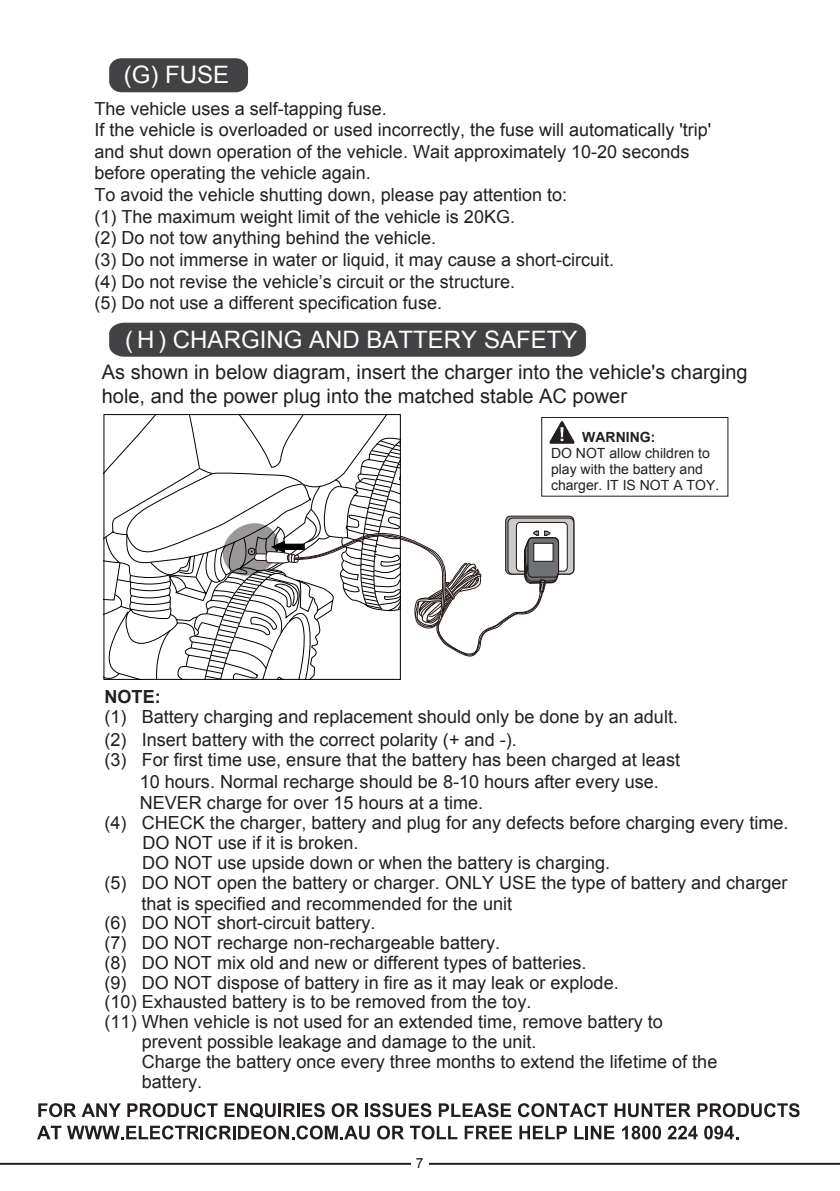
<style>
.page{position:relative;width:840px;height:1191px;background:#fff}
.page>*{position:absolute;margin:0;border:0;box-sizing:border-box;transform-origin:0 0}
.t1{font:24px "Arial";color:#fff}
.t2{font:20px/24px "Arial";color:#231f20}
.t3{font:18px/21.6px "Arial";color:#231f20}
.t4{font:700 18px "Arial";color:#231f20}
.t5{font:14px/16px "Arial";color:#231f20}
.t6{font:700 14px "Arial";color:#231f20}
</style>
<div class="page">
<div style="left:109px;top:58px;width:139px;height:34px;background:#424144;border-radius:12px"></div>
<div style="left:109px;top:323px;width:476px;height:34px;background:#424144"></div>
<hr style="left:0;top:1162px;width:839px;height:2px;background:#231f20">
<div style="left:411px;top:1155px;width:17px;height:17px;background:#fff"></div>
<img style="left:558px;top:421px;width:16px;height:23px">
<div style="left:541px;top:417px;width:187px;height:80px;border:1px solid #231f20"></div>
<svg style="left:507px;top:518px;width:66px;height:56px"></svg>
<svg style="left:516px;top:522px;width:51px;height:49px"></svg>
<svg style="left:104px;top:414px;width:454px;height:266px"></svg>
<svg style="left:38px;top:1103px;width:83px;height:14px"></svg>
<svg style="left:127px;top:1103px;width:90px;height:14px"></svg>
<svg style="left:224px;top:1103px;width:51px;height:15px"></svg>
<hr style="left:278px;top:1103px;width:3px;height:14px;background:#231f20">
<svg style="left:283px;top:1103px;width:41px;height:14px"></svg>
<svg style="left:331px;top:1103px;width:27px;height:14px"></svg>
<hr style="left:365px;top:1103px;width:3px;height:14px;background:#231f20">
<svg style="left:370px;top:1103px;width:61px;height:14px"></svg>
<svg style="left:438px;top:1103px;width:73px;height:14px"></svg>
<svg style="left:518px;top:1103px;width:89px;height:14px"></svg>
<svg style="left:614px;top:1103px;width:76px;height:14px"></svg>
<svg style="left:697px;top:1103px;width:102px;height:14px"></svg>
<svg style="left:37px;top:1125px;width:24px;height:14px"></svg>
<svg style="left:67px;top:1125px;width:132px;height:14px"></svg>
<hr style="left:200px;top:1125px;width:3px;height:14px;background:#231f20">
<svg style="left:205px;top:1125px;width:164px;height:14px"></svg>
<svg style="left:377px;top:1125px;width:80px;height:14px"></svg>
<svg style="left:464px;top:1125px;width:47px;height:14px"></svg>
<svg style="left:519px;top:1125px;width:47px;height:14px"></svg>
<svg style="left:574px;top:1125px;width:9px;height:14px"></svg>
<hr style="left:585px;top:1125px;width:3px;height:14px;background:#231f20">
<svg style="left:590px;top:1125px;width:24px;height:14px"></svg>
<svg style="left:622px;top:1125px;width:38px;height:14px"></svg>
<svg style="left:667px;top:1125px;width:30px;height:14px"></svg>
<svg style="left:704px;top:1125px;width:33px;height:14px"></svg>
<h1 class="t1" style="left:124px;top:59px;width:107px">(G) FUSE</h1>
<p class="t3" style="left:94px;top:98px;width:618px">The vehicle uses a self-tapping fuse.<br>If the vehicle is overloaded or used incorrectly, the fuse will automatically 'trip' and shut down operation of the vehicle. Wait approximately 10-20 seconds before operating the vehicle again.<br>To avoid the vehicle shutting down, please pay attention to:<br>(1) The maximum weight limit of the vehicle is 20KG.<br>(2) Do not tow anything behind the vehicle.<br>(3) Do not immerse in water or liquid, it may cause a short-circuit.<br>(4) Do not revise the vehicle’s circuit or the structure.<br>(5) Do not use a different specification fuse.</p>
<h1 class="t1" style="left:125px;top:324px;width:453px">( H ) CHARGING AND BATTERY SAFETY</h1>
<p class="t2" style="left:102px;top:360px;width:647px">As shown in below diagram, insert the charger into the vehicle's charging hole, and the power plug into the matched stable AC power</p>
<p class="t6" style="left:582px;top:428px;width:75px">WARNING:</p>
<p class="t5" style="left:550px;top:445px;width:170px">DO NOT allow children to play with the battery and charger. IT IS NOT A TOY.</p>
<p class="t4" style="left:104px;top:684px;width:58px">NOTE:</p>
<p class="t3" style="left:104px;top:704px;width:574px;line-height:23.4px">(1) Battery charging and replacement should only be done by an adult. (2) Insert battery with the correct polarity (+ and -).</p>
<p class="t3" style="left:140px;top:749px;width:541px;text-indent:-35px">(3) For first time use, ensure that the battery has been charged at least<br>10 hours. Normal recharge should be 8-10 hours after every use.<br>NEVER charge for over 15 hours at a time.</p>
<p class="t3" style="left:104px;top:812px;width:685px">(4) CHECK the charger, battery and plug for any defects before charging every time.</p>
<p class="t3" style="left:142px;top:832px;width:217px">DO NOT use if it is broken.</p>
<p class="t3" style="left:142px;top:852px;width:469px">DO NOT use upside down or when the battery is charging.</p>
<p class="t3" style="left:104px;top:871px;width:684px">(5) DO NOT open the battery or charger. ONLY USE the type of battery and charger</p>
<p class="t3" style="left:104px;top:895px;width:409px;line-height:18.2px;text-indent:37px">that is specified and recommended for the unit (6) DO NOT short-circuit battery.</p>
<p class="t3" style="left:104px;top:931px;width:397px">(7) DO NOT recharge non-rechargeable battery.</p>
<p class="t3" style="left:104px;top:951px;width:483px">(8) DO NOT mix old and new or different types of batteries.</p>
<p class="t3" style="left:104px;top:971px;width:515px">(9) DO NOT dispose of battery in fire as it may leak or explode.</p>
<p class="t3" style="left:104px;top:991px;width:428px">(10) Exhausted battery is to be removed from the toy.</p>
<p class="t3" style="left:104px;top:1011px;width:559px">(11) When vehicle is not used for an extended time, remove battery to</p>
<p class="t3" style="left:142px;top:1031px;width:396px">prevent possible leakage and damage to the unit.</p>
<p class="t3" style="left:142px;top:1051px;width:576px">Charge the battery once every three months to extend the lifetime of the</p>
<p class="t3" style="left:142px;top:1071px;width:62px">battery.</p>
<p class="t5" style="left:415px;top:1155px;width:9px">7</p>
</div>
